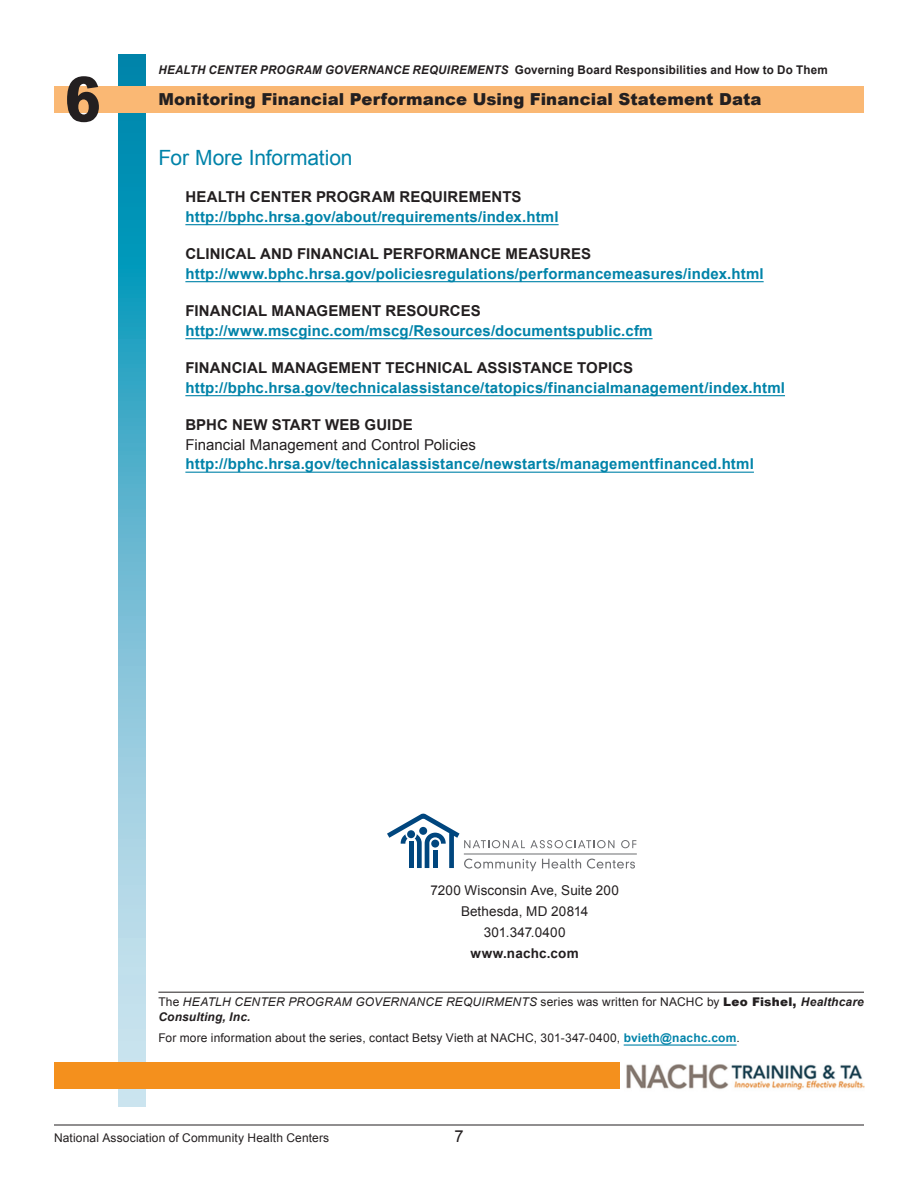
<style>
.page{position:relative;width:918px;height:1188px;background:#fff}
.page>*{position:absolute;margin:0;border:0;box-sizing:border-box;transform-origin:0 0}
.Body_Text{font:900 62.1px "Arial";color:#231f20;scale:.87 1}
.NEW_hd_1{font:21px "Arial";letter-spacing:-.005em;color:#0083a9}
.Body_Text-2{font:900 16.5px "Arial";letter-spacing:.005em;color:#231f20}
.t1{font:16.5px "Arial";color:#231f20}
.NEW_info_url{font:700 15px "Arial";letter-spacing:.01em;color:#0083a9}
.NEW_Info_title{font:700 15px "Arial";letter-spacing:.01em;color:#231f20}
.NEW_Info_desc{font:15px "Arial";letter-spacing:.005em;color:#231f20}
.Body_Text-3{font:13.5px "Arial";letter-spacing:.01em;color:#231f20}
.Body_Text-4{font:700 13.5px "Arial";letter-spacing:.015em;color:#231f20}
.Body_Text-5{font:12px "Arial";letter-spacing:.015em;color:#231f20}
.Body_Text-6{font:italic 12px/15px "Arial";letter-spacing:.02em;color:#231f20}
.t2{font:700 12px "Arial";letter-spacing:.015em;color:#231f20}
.s1{font-style:italic}
.s2{font-style:normal}
.s3{font-weight:900;font-style:normal}
.s4{font-weight:700}
.s5{font-weight:700;color:#0083a9}
</style>
<div class="page">
<svg style="left:119px;top:54px;width:27px;height:1053px"></svg>
<div style="left:54px;top:86px;width:810px;height:27px;background:#fab874"></div>
<div style="left:54px;top:1062px;width:565px;height:27px;background:#f4901d"></div>
<img style="left:626px;top:1064px;width:238px;height:26px">
<hr style="left:185px;top:224px;width:374px;height:1px;background:#0083a9">
<hr style="left:185px;top:281px;width:579px;height:1px;background:#0083a9">
<hr style="left:185px;top:338px;width:468px;height:1px;background:#0083a9">
<hr style="left:185px;top:395px;width:600px;height:1px;background:#0083a9">
<hr style="left:185px;top:472px;width:569px;height:1px;background:#0083a9">
<svg style="left:387px;top:814px;width:249px;height:57px"></svg>
<hr style="left:464px;top:854px;width:173px;height:1px;background:#6c6d70">
<hr style="left:158px;top:992px;width:706px;height:1px;background:#231f20">
<hr style="left:624px;top:1044px;width:113px;height:2px;background:#0083a9">
<hr style="left:54px;top:1125px;width:810px;height:1px;background:#231f20">
<p class="Body_Text" style="left:65px;top:54px;width:43px">6</p>
<p class="t2" style="left:158px;top:61px;width:671px"><span class="s1">HEALTH CENTER PROGRAM GOVERNANCE REQUIREMENTS</span> Governing Board Responsibilities and How to Do Them</p>
<p class="Body_Text-2" style="left:158px;top:88px;width:605px">Monitoring Financial Performance Using Financial Statement Data</p>
<p class="NEW_hd_1" style="left:158px;top:144px;width:196px">For More Information</p>
<p class="NEW_Info_title" style="left:185px;top:187px;width:338px">HEALTH CENTER PROGRAM REQUIREMENTS</p>
<p class="NEW_info_url" style="left:185px;top:207px;width:375px">http://bphc.hrsa.gov/about/requirements/index.html</p>
<p class="NEW_Info_title" style="left:185px;top:244px;width:407px">CLINICAL AND FINANCIAL PERFORMANCE MEASURES</p>
<p class="NEW_info_url" style="left:185px;top:264px;width:580px">http://www.bphc.hrsa.gov/policiesregulations/performancemeasures/index.html</p>
<p class="NEW_Info_title" style="left:185px;top:301px;width:297px">FINANCIAL MANAGEMENT RESOURCES</p>
<p class="NEW_info_url" style="left:185px;top:321px;width:469px">http://www.mscginc.com/mscg/Resources/documentspublic.cfm</p>
<p class="NEW_Info_title" style="left:185px;top:358px;width:449px">FINANCIAL MANAGEMENT TECHNICAL ASSISTANCE TOPICS</p>
<p class="NEW_info_url" style="left:185px;top:378px;width:601px">http://bphc.hrsa.gov/technicalassistance/tatopics/financialmanagement/index.html</p>
<p class="NEW_Info_title" style="left:185px;top:415px;width:229px">BPHC NEW START WEB GUIDE</p>
<p class="NEW_Info_desc" style="left:185px;top:435px;width:292px">Financial Management and Control Policies</p>
<p class="NEW_info_url" style="left:185px;top:454px;width:570px">http://bphc.hrsa.gov/technicalassistance/newstarts/managementfinanced.html</p>
<p class="Body_Text-3" style="left:430px;top:882px;width:190px">7200 Wisconsin Ave, Suite 200</p>
<p class="Body_Text-3" style="left:461px;top:903px;width:129px">Bethesda, MD 20814</p>
<p class="Body_Text-3" style="left:484px;top:924px;width:83px">301.347.0400</p>
<p class="Body_Text-4" style="left:471px;top:945px;width:110px">www.nachc.com</p>
<p class="Body_Text-6" style="left:158px;top:995px;width:707px"><span class="s2">The</span> HEATLH CENTER PROGRAM GOVERNANCE REQUIRMENTS <span class="s2">series was written for NACHC by</span> <span class="s3">Leo Fishel,</span> <span class="s4">Healthcare<br>Consulting, Inc.</span></p>
<p class="Body_Text-5" style="left:158px;top:1030px;width:583px">For more information about the series, contact Betsy Vieth at NACHC, 301-347-0400, <span class="s5">bvieth@nachc.com</span>.</p>
<p class="Body_Text-5" style="left:54px;top:1130px;width:277px">National Association of Community Health Centers</p>
<p class="t1" style="left:454px;top:1126px;width:11px">7</p>
</div>
